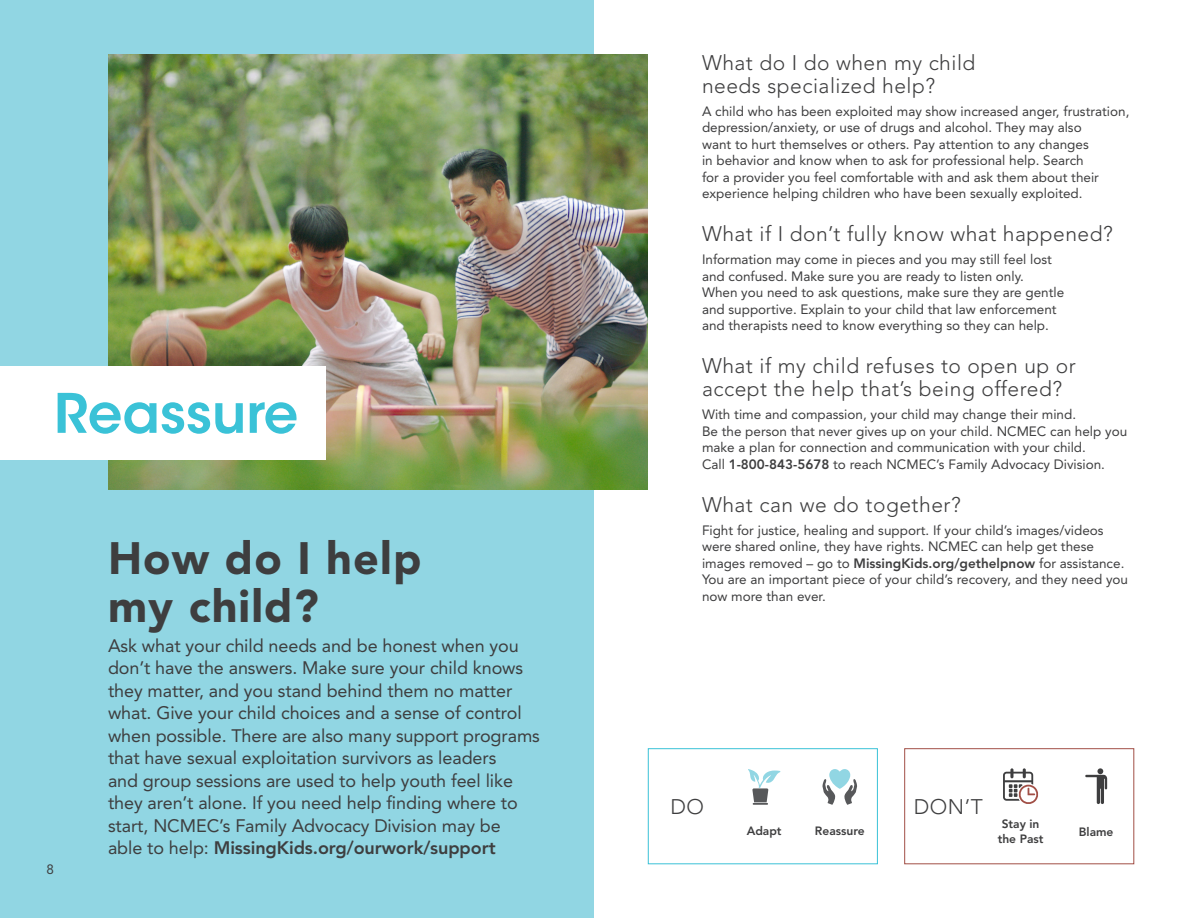
<style>
.page{position:relative;width:1188px;height:918px;background:#fff}
.page>*{position:absolute;margin:0;border:0;box-sizing:border-box;transform-origin:0 0}
.t1{font:600 54px "ITC Avant Garde Std";color:#3ac2d7}
.t2{font:900 45px/48.6px "Avenir LT Std";letter-spacing:.025em;color:#3e3e3f}
.t3{font:300 21px/22.6px "Avenir LT Std";letter-spacing:.025em;color:#3e3e3f}
.t4{font:18px/22.5px "Avenir LT Std";letter-spacing:-.005em;color:#3e3e3f}
.t5{font:13.5px/16.5px "Avenir LT Std";color:#3e3e3f}
.t6{font:800 12px/15px "Avenir LT Std";color:#3e3e3f;text-align:center}
.s1{font-weight:800}
</style>
<div class="page">
<div style="left:0;top:0;width:594px;height:918px;background:#91d6e3"></div>
<img style="left:108px;top:54px;width:540px;height:436px">
<svg style="left:748px;top:769px;width:32px;height:36px"></svg>
<svg style="left:822px;top:769px;width:35px;height:36px"></svg>
<div style="left:648px;top:748px;width:230px;height:116px;border:1px solid #3ac2d7"></div>
<svg style="left:1003px;top:768px;width:35px;height:36px"></svg>
<svg style="left:1085px;top:768px;width:22px;height:36px"></svg>
<div style="left:904px;top:748px;width:230px;height:116px;border:1px solid #a14f46"></div>
<div style="left:0;top:366px;width:325px;height:94px;background:#fff"></div>
<h1 class="t1" style="left:54px;top:379px;width:246px">Reassure</h1>
<p class="t5" style="left:46px;top:861px;width:9px">8</p>
<h2 class="t2" style="left:108px;top:534px;width:315px">How do I help my child?</h2>
<p class="t4" style="left:108px;top:634px;width:433px">Ask what your child needs and be honest when you don’t have the answers. Make sure your child knows they matter, and you stand behind them no matter what. Give your child choices and a sense of control when possible. There are also many support programs that have sexual exploitation survivors as leaders<br>and group sessions are used to help youth feel like they aren’t alone. If you need help finding where to start, NCMEC’s Family Advocacy Division may be<br>able to help: <span class="s1">MissingKids.org/ourwork/support</span></p>
<h3 class="t3" style="left:702px;top:51px;width:275px">What do I do when my child needs specialized help?</h3>
<p class="t5" style="left:702px;top:103px;width:429px">A child who has been exploited may show increased anger, frustration, depression/anxiety, or use of drugs and alcohol. They may also<br>want to hurt themselves or others. Pay attention to any changes<br>in behavior and know when to ask for professional help. Search<br>for a provider you feel comfortable with and ask them about their experience helping children who have been sexually exploited.</p>
<h3 class="t3" style="left:702px;top:223px;width:412px">What if I don’t fully know what happened?</h3>
<p class="t5" style="left:702px;top:252px;width:364px">Information may come in pieces and you may still feel lost and confused. Make sure you are ready to listen only.<br>When you need to ask questions, make sure they are gentle and supportive. Explain to your child that law enforcement and therapists need to know everything so they can help.</p>
<h3 class="t3" style="left:702px;top:355px;width:375px">What if my child refuses to open up or accept the help that’s being offered?</h3>
<p class="t5" style="left:702px;top:406px;width:427px">With time and compassion, your child may change their mind.<br>Be the person that never gives up on your child. NCMEC can help you make a plan for connection and communication with your child.<br>Call <span class="s1">1-800-843-5678</span> to reach NCMEC’s Family Advocacy Division.</p>
<h3 class="t3" style="left:702px;top:493px;width:260px">What can we do together?</h3>
<p class="t5" style="left:702px;top:522px;width:428px">Fight for justice, healing and support. If your child’s images/videos were shared online, they have rights. NCMEC can help get these images removed – go to <span class="s1">MissingKids.org/gethelpnow</span> for assistance.<br>You are an important piece of your child’s recovery, and they need you now more than ever.</p>
<h3 class="t3" style="left:670px;top:796px;width:35px">DO</h3>
<p class="t6" style="left:747px;top:824px;width:36px">Adapt</p>
<p class="t6" style="left:815px;top:824px;width:51px">Reassure</p>
<h3 class="t3" style="left:914px;top:796px;width:71px">DON’T</h3>
<p class="t6" style="left:998px;top:817px;width:47px">Stay in the Past</p>
<p class="t6" style="left:1079px;top:824px;width:36px">Blame</p>
</div>
